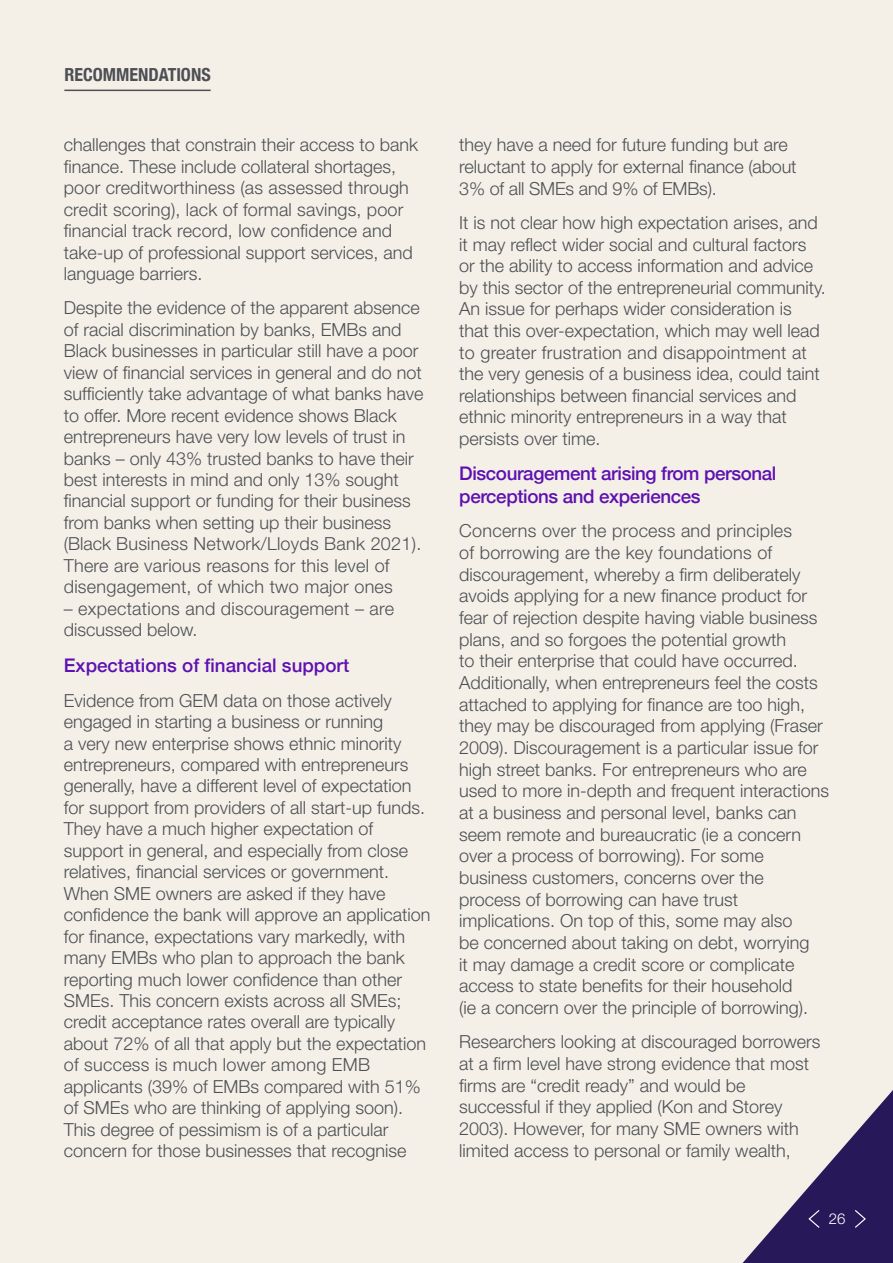
<style>
.page{position:relative;width:893px;height:1263px;background:#f4f0e8}
.page>*{position:absolute;margin:0;border:0;box-sizing:border-box;transform-origin:0 0}
.t1{font:500 18.75px/22.5px "Helvetica Neue";letter-spacing:-.02em;color:#5e10b1}
.t2{font:500 18.75px "Helvetica Neue";color:#5e10b1}
.t3{font:300 18px/21.5px "Helvetica Neue";color:#4d4f53}
.t4{font:700 condensed 18px "Helvetica Neue";color:#4d4f53}
.t5{font:300 15px "Helvetica Neue";color:#fff}
</style>
<div class="page">
<hr style="left:64px;top:90px;width:147px;height:1px;background:#4d4f53">
<svg style="left:742px;top:1090px;width:151px;height:173px"></svg>
<p class="t4" style="left:64px;top:60px;width:148px">RECOMMENDATIONS</p>
<p class="t3" style="left:64px;top:134px;width:356px">challenges that constrain their access to bank finance. These include collateral shortages, poor creditworthiness (as assessed through credit scoring), lack of formal savings, poor financial track record, low confidence and take-up of professional support services, and language barriers.</p>
<p class="t3" style="left:64px;top:297px;width:361px">Despite the evidence of the apparent absence of racial discrimination by banks, EMBs and Black businesses in particular still have a poor view of financial services in general and do not sufficiently take advantage of what banks have to offer. More recent evidence shows Black entrepreneurs have very low levels of trust in banks – only 43% trusted banks to have their best interests in mind and only 13% sought financial support or funding for their business from banks when setting up their business (Black Business Network/Lloyds Bank 2021).<br>There are various reasons for this level of disengagement, of which two major ones</p>
<p class="t3" style="left:64px;top:597px;width:332px">– expectations and discouragement – are discussed below.</p>
<p class="t2" style="left:64px;top:651px;width:287px">Expectations of financial support</p>
<p class="t3" style="left:64px;top:689px;width:368px">Evidence from GEM data on those actively engaged in starting a business or running<br>a very new enterprise shows ethnic minority entrepreneurs, compared with entrepreneurs generally, have a different level of expectation for support from providers of all start-up funds.<br>They have a much higher expectation of support in general, and especially from close relatives, financial services or government.<br>When SME owners are asked if they have confidence the bank will approve an application for finance, expectations vary markedly, with many EMBs who plan to approach the bank reporting much lower confidence than other SMEs. This concern exists across all SMEs; credit acceptance rates overall are typically about 72% of all that apply but the expectation of success is much lower among EMB applicants (39% of EMBs compared with 51% of SMEs who are thinking of applying soon).<br>This degree of pessimism is of a particular concern for those businesses that recognise</p>
<p class="t3" style="left:459px;top:134px;width:339px">they have a need for future funding but are reluctant to apply for external finance (about<br>3% of all SMEs and 9% of EMBs).</p>
<p class="t3" style="left:459px;top:211px;width:368px">It is not clear how high expectation arises, and it may reflect wider social and cultural factors or the ability to access information and advice by this sector of the entrepreneurial community.<br>An issue for perhaps wider consideration is that this over-expectation, which may well lead to greater frustration and disappointment at the very genesis of a business idea, could taint relationships between financial services and ethnic minority entrepreneurs in a way that persists over time.</p>
<p class="t1" style="left:459px;top:461px;width:319px">Discouragement arising from personal perceptions and experiences</p>
<p class="t3" style="left:459px;top:520px;width:371px">Concerns over the process and principles<br>of borrowing are the key foundations of discouragement, whereby a firm deliberately avoids applying for a new finance product for fear of rejection despite having viable business plans, and so forgoes the potential growth<br>to their enterprise that could have occurred.<br>Additionally, when entrepreneurs feel the costs attached to applying for finance are too high, they may be discouraged from applying (Fraser 2009). Discouragement is a particular issue for high street banks. For entrepreneurs who are used to more in-depth and frequent interactions at a business and personal level, banks can seem remote and bureaucratic (ie a concern over a process of borrowing). For some business customers, concerns over the process of borrowing can have trust implications. On top of this, some may also<br>be concerned about taking on debt, worrying<br>it may damage a credit score or complicate access to state benefits for their household<br>(ie a concern over the principle of borrowing).</p>
<p class="t3" style="left:459px;top:1031px;width:363px">Researchers looking at discouraged borrowers at a firm level have strong evidence that most firms are “credit ready” and would be successful if they applied (Kon and Storey 2003). However, for many SME owners with limited access to personal or family wealth,</p>
<p class="t5" style="left:829px;top:1209px;width:18px">26</p>
</div>
